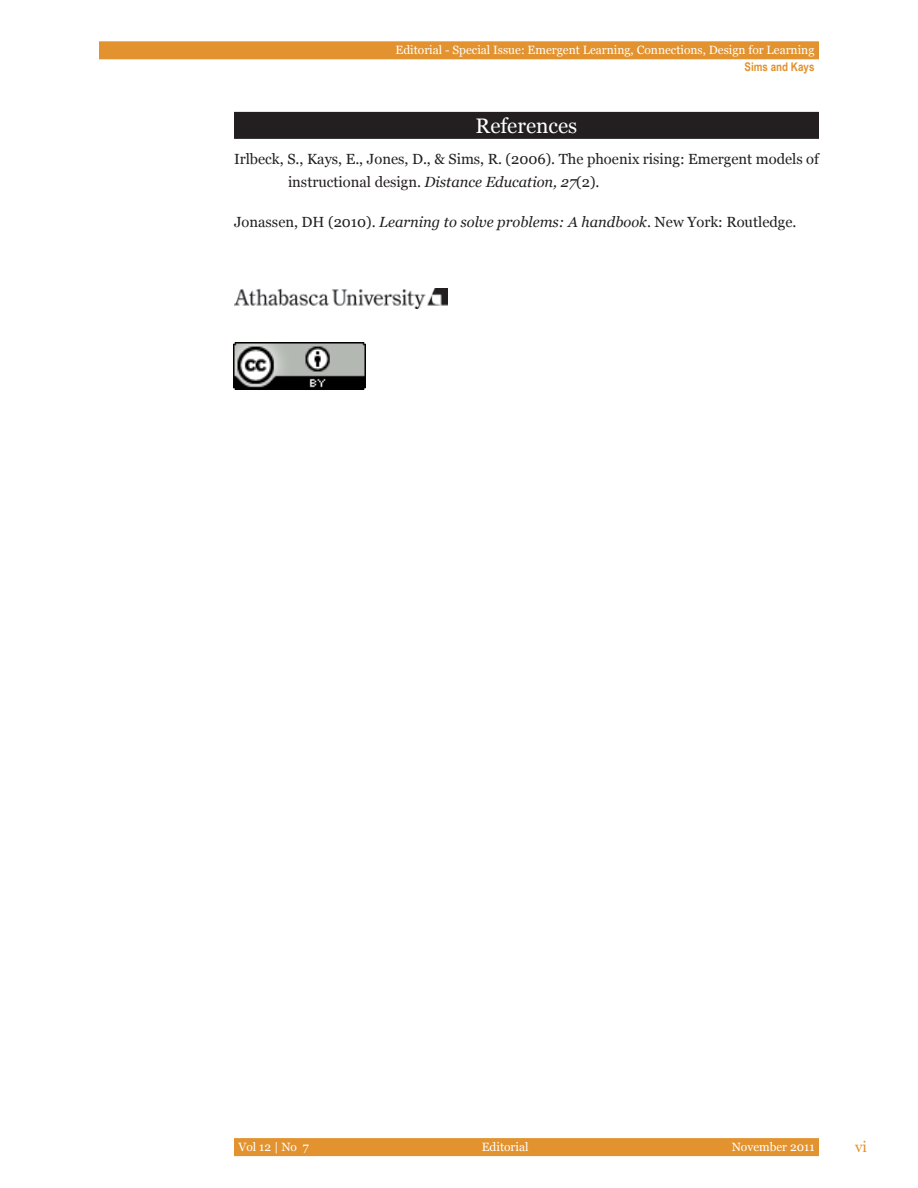
<style>
.page{position:relative;width:918px;height:1188px;background:#fff}
.page>*{position:absolute;margin:0;border:0;box-sizing:border-box;transform-origin:0 0}
.heading1{font:21px "Georgia";color:#fff}
.t1{font:15px "Georgia";color:#e2922e}
.body_text{font:14.7px/22.5px "Georgia";color:#231f20}
.t2{font:12px "Georgia";color:#fff}
.t3{font:700 12px "Arial Narrow";color:#e2922e}
.s1{font-style:italic}
</style>
<div class="page">
<div style="left:99px;top:41px;width:720px;height:18px;background:#e2922e"></div>
<div style="left:234px;top:1138px;width:585px;height:18px;background:#e2922e"></div>
<div style="left:234px;top:112px;width:585px;height:27px;background:#231f20"></div>
<img style="left:234px;top:288px;width:213px;height:20px">
<img style="left:234px;top:343px;width:132px;height:46px">
<p class="t2" style="left:396px;top:43px;width:420px">Editorial - Special Issue: Emergent Learning, Connections, Design for Learning</p>
<p class="t3" style="left:744px;top:58px;width:72px">Sims and Kays</p>
<p class="heading1" style="left:476px;top:113px;width:103px">References</p>
<p class="body_text" style="left:288px;top:148px;width:533px;text-indent:-54px">Irlbeck, S., Kays, E., Jones, D., &amp; Sims, R. (2006). The phoenix rising: Emergent models of instructional design. <span class="s1">Distance Education, 27</span>(2).</p>
<p class="body_text" style="left:234px;top:211px;width:564px">Jonassen, DH (2010). <span class="s1">Learning to solve problems: A handbook</span>. New York: Routledge.</p>
<p class="t2" style="left:238px;top:1139px;width:72px">Vol 12 | No 7</p>
<p class="t2" style="left:482px;top:1139px;width:48px">Editorial</p>
<p class="t2" style="left:732px;top:1139px;width:84px">November 2011</p>
<p class="t1" style="left:855px;top:1138px;width:13px">vi</p>
</div>
